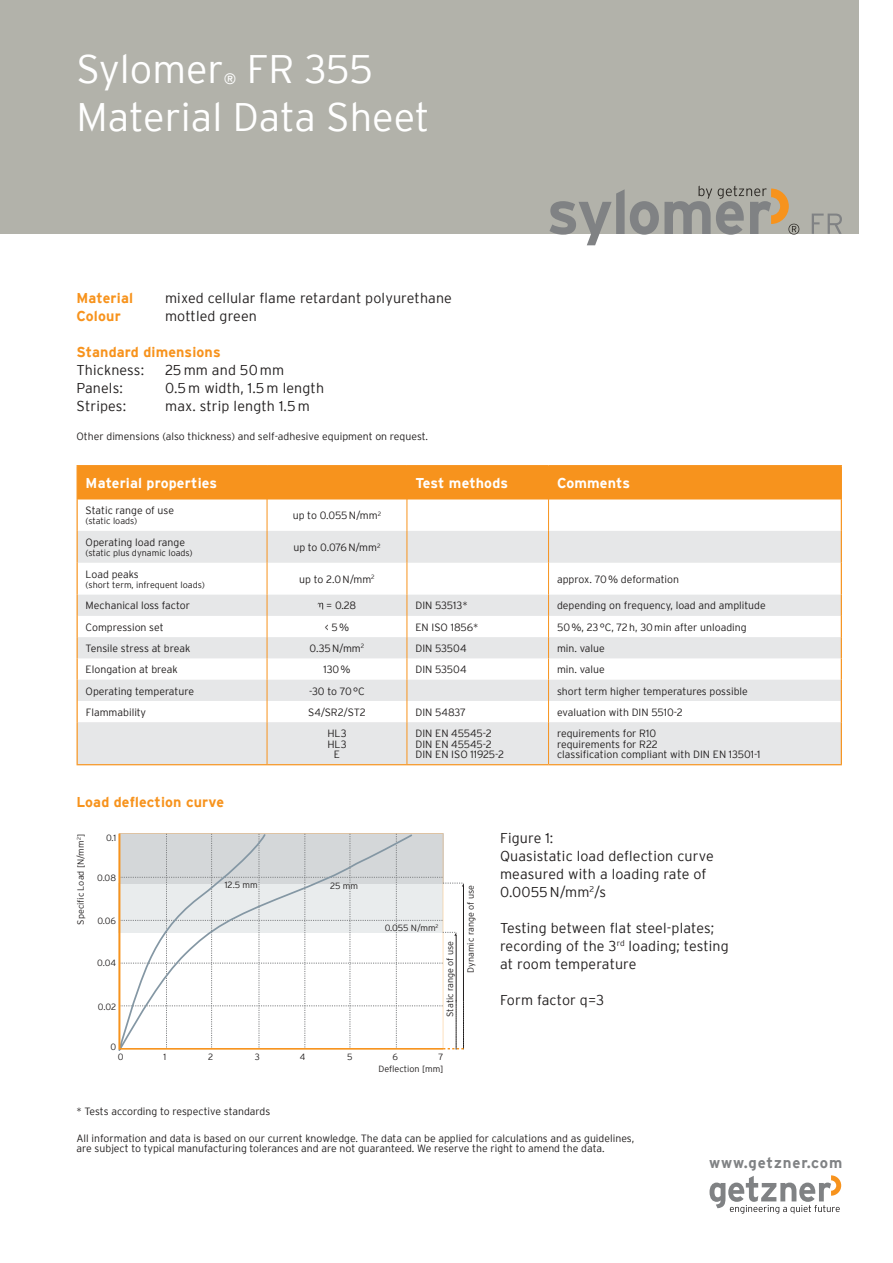
<style>
.page{position:relative;width:893px;height:1263px;background:#fff}
.page>*{position:absolute;margin:0;border:0;box-sizing:border-box;transform-origin:0 0}
.t1{font:300 39.75px/48px "Interstate";color:#fff}
.t2{font:700 15px "Interstate";letter-spacing:.055em;color:#808284}
.t3{font:15px "Interstate";color:#fff}
.t4{font:300 14.25px/18px "Interstate";letter-spacing:.01em;color:#221f1f}
.t5{font:700 14.25px "Interstate";letter-spacing:.01em;color:#f7931d}
.t6{font:700 14.25px "Interstate";letter-spacing:.01em;color:#fff}
.t7{font:300 10.5px/10.5px "Interstate";color:#221f1f}
.t8{font:300 9px/12.5px "Interstate";color:#221f1f;text-align:right}
</style>
<div class="page">
<div style="left:0;top:0;width:859px;height:234px;background:#b2b2aa"></div>
<svg style="left:549px;top:186px;width:250px;height:59px"></svg>
<svg style="left:812px;top:214px;width:30px;height:20px"></svg>
<svg style="left:119px;top:834px;width:345px;height:215px"></svg>
<svg style="left:709px;top:1175px;width:132px;height:39px"></svg>
<div style="left:78px;top:466px;width:763px;height:34px;background:#f7931d"></div>
<svg style="left:78px;top:531px;width:763px;height:233px;fill:#e6e7e8"></svg>
<hr style="left:77px;top:465px;width:190px;height:1px;background:#f7931d">
<hr style="left:77px;top:466px;width:1px;height:34px;background:#f7931d">
<hr style="left:267px;top:465px;width:140px;height:1px;background:#f7931d">
<hr style="left:266px;top:466px;width:2px;height:34px;background:#f7931d">
<hr style="left:407px;top:465px;width:142px;height:1px;background:#f7931d">
<hr style="left:406px;top:466px;width:2px;height:34px;background:#f7931d">
<hr style="left:549px;top:465px;width:293px;height:1px;background:#f7931d">
<hr style="left:548px;top:466px;width:1px;height:34px;background:#f7931d">
<hr style="left:841px;top:466px;width:1px;height:34px;background:#f7931d">
<hr style="left:77px;top:500px;width:1px;height:31px;background:#f7931d">
<hr style="left:841px;top:500px;width:1px;height:31px;background:#f7931d">
<hr style="left:77px;top:531px;width:1px;height:32px;background:#f7931d">
<hr style="left:841px;top:531px;width:1px;height:32px;background:#f7931d">
<hr style="left:77px;top:563px;width:1px;height:32px;background:#f7931d">
<hr style="left:841px;top:563px;width:1px;height:32px;background:#f7931d">
<svg style="left:77px;top:595px;width:1px;height:127px"></svg>
<svg style="left:841px;top:595px;width:1px;height:127px"></svg>
<hr style="left:77px;top:722px;width:1px;height:42px;background:#f7931d">
<hr style="left:841px;top:722px;width:1px;height:42px;background:#f7931d">
<hr style="left:77px;top:764px;width:190px;height:1px;background:#f7931d">
<hr style="left:267px;top:764px;width:140px;height:1px;background:#f7931d">
<hr style="left:407px;top:764px;width:142px;height:1px;background:#f7931d">
<hr style="left:549px;top:764px;width:293px;height:1px;background:#f7931d">
<hr style="left:267px;top:500px;width:1px;height:31px;background:#f7931d">
<hr style="left:407px;top:500px;width:1px;height:31px;background:#f7931d">
<hr style="left:548px;top:500px;width:1px;height:31px;background:#f7931d">
<hr style="left:267px;top:531px;width:1px;height:32px;background:#f7931d">
<hr style="left:407px;top:531px;width:1px;height:32px;background:#f7931d">
<hr style="left:548px;top:531px;width:1px;height:32px;background:#f7931d">
<hr style="left:267px;top:563px;width:1px;height:32px;background:#f7931d">
<hr style="left:407px;top:563px;width:1px;height:32px;background:#f7931d">
<hr style="left:548px;top:563px;width:1px;height:32px;background:#f7931d">
<svg style="left:267px;top:595px;width:1px;height:127px"></svg>
<svg style="left:407px;top:595px;width:1px;height:127px"></svg>
<svg style="left:548px;top:595px;width:1px;height:127px"></svg>
<hr style="left:267px;top:722px;width:1px;height:42px;background:#f7931d">
<hr style="left:407px;top:722px;width:1px;height:42px;background:#f7931d">
<hr style="left:548px;top:722px;width:1px;height:42px;background:#f7931d">
<svg style="left:318px;top:603px;width:5px;height:6px"></svg>
<h1 class="t1" style="left:77px;top:44px;width:149px">Sylomer</h1>
<h1 class="t1" style="left:77px;top:44px;width:355px;text-indent:170px">FR 355<br>Material Data Sheet</h1>
<h2 class="t3" style="left:224px;top:70px;width:14px">®</h2>
<h3 class="t5" style="left:77px;top:293px;width:58px">Material</h3>
<h3 class="t4" style="left:165px;top:289px;width:288px">mixed cellular lame retardant polyurethane</h3>
<h3 class="t5" style="left:77px;top:311px;width:46px">Colour</h3>
<h3 class="t4" style="left:165px;top:307px;width:93px">mottled green</h3>
<h3 class="t5" style="left:77px;top:347px;width:146px">Standard dimensions</h3>
<h3 class="t4" style="left:77px;top:361px;width:69px">Thickness:</h3>
<h3 class="t4" style="left:165px;top:361px;width:121px">25 mm and 50 mm</h3>
<h3 class="t4" style="left:77px;top:379px;width:48px">Panels:</h3>
<h3 class="t4" style="left:165px;top:379px;width:161px">0.5 m width, 1.5 m length</h3>
<h3 class="t4" style="left:77px;top:397px;width:51px">Stripes:</h3>
<h3 class="t4" style="left:165px;top:397px;width:146px">max. strip length 1.5 m</h3>
<p class="t7" style="left:77px;top:430px;width:353px">Other dimensions (also thickness) and self-adhesive equipment on request.</p>
<h3 class="t6" style="left:86px;top:478px;width:133px">Material properties</h3>
<h3 class="t6" style="left:415px;top:478px;width:94px">Test methods</h3>
<h3 class="t6" style="left:557px;top:478px;width:75px">Comments</h3>
<p class="t7" style="left:86px;top:505px;width:90px">Static range of use</p>
<p class="t8" style="left:86px;top:515px;width:53px">(static loads)</p>
<p class="t7" style="left:293px;top:510px;width:90px">up to 0.055 N/mm<sup>2</sup></p>
<p class="t7" style="left:86px;top:537px;width:101px">Operating load range</p>
<p class="t8" style="left:86px;top:547px;width:108px">(static plus dynamic loads)</p>
<p class="t7" style="left:86px;top:569px;width:55px">Load peaks</p>
<p class="t8" style="left:86px;top:579px;width:121px">(short term, infrequent loads)</p>
<p class="t7" style="left:293px;top:542px;width:89px">up to 0.076 N/mm<sup>2</sup></p>
<p class="t7" style="left:299px;top:574px;width:77px">up to 2.0 N/mm<sup>2</sup></p>
<p class="t7" style="left:557px;top:574px;width:124px">approx. 70 % deformation</p>
<p class="t7" style="left:86px;top:600px;width:106px">Mechanical loss factor</p>
<p class="t7" style="left:326px;top:600px;width:32px">= 0.28</p>
<p class="t7" style="left:415px;top:600px;width:54px">DIN 53513*</p>
<p class="t7" style="left:557px;top:600px;width:210px">depending on frequency, load and amplitude</p>
<p class="t7" style="left:86px;top:622px;width:79px">Compression set</p>
<p class="t7" style="left:325px;top:622px;width:26px">&lt; 5 %</p>
<p class="t7" style="left:415px;top:622px;width:65px">EN ISO 1856*</p>
<p class="t7" style="left:557px;top:622px;width:191px">50 %, 23 °C, 72 h, 30 min after unloading</p>
<p class="t7" style="left:86px;top:643px;width:106px">Tensile stress at break</p>
<p class="t7" style="left:310px;top:643px;width:56px">0.35 N/mm<sup>2</sup></p>
<p class="t7" style="left:415px;top:643px;width:53px">DIN 53504</p>
<p class="t7" style="left:557px;top:643px;width:49px">min. value</p>
<p class="t7" style="left:86px;top:664px;width:94px">Elongation at break</p>
<p class="t7" style="left:323px;top:664px;width:29px">130 %</p>
<p class="t7" style="left:415px;top:664px;width:53px">DIN 53504</p>
<p class="t7" style="left:557px;top:664px;width:49px">min. value</p>
<p class="t7" style="left:86px;top:685px;width:110px">Operating temperature</p>
<p class="t7" style="left:309px;top:685px;width:57px">-30 to 70 °C</p>
<p class="t7" style="left:557px;top:685px;width:192px">short term higher temperatures possible</p>
<p class="t7" style="left:86px;top:707px;width:62px">Flammability</p>
<p class="t7" style="left:308px;top:707px;width:59px">S4/SR2/ST2</p>
<p class="t7" style="left:415px;top:707px;width:52px">DIN 54837</p>
<p class="t7" style="left:557px;top:707px;width:127px">evaluation with DIN 5510-2</p>
<p class="t7" style="left:327px;top:728px;width:21px;text-align:center">HL3<br>HL3<br>E</p>
<p class="t7" style="left:415px;top:728px;width:90px">DIN EN 45545-2<br>DIN EN 45545-2<br>DIN EN ISO 11925-2</p>
<p class="t7" style="left:557px;top:728px;width:205px">requirements for R10<br>requirements for R22<br>classiication compliant with DIN EN 13501-1</p>
<h3 class="t5" style="left:77px;top:794px;width:149px">Load delection curve</h3>
<p class="t8" style="left:74px;top:925px;width:92px;rotate:-90deg">Speciic Load [N/mm<sup>2</sup>]</p>
<p class="t8" style="left:106px;top:832px;width:12px">0.1</p>
<p class="t8" style="left:97px;top:871px;width:20px">0.08</p>
<p class="t8" style="left:97px;top:915px;width:20px">0.06</p>
<p class="t8" style="left:97px;top:957px;width:20px">0.04</p>
<p class="t8" style="left:98px;top:1000px;width:20px">0.02</p>
<p class="t8" style="left:110px;top:1041px;width:7px">0</p>
<p class="t8" style="left:225px;top:879px;width:35px">12.5 mm</p>
<p class="t8" style="left:330px;top:880px;width:29px">25 mm</p>
<p class="t8" style="left:385px;top:922px;width:55px">0.055 N/mm<sup>2</sup></p>
<p class="t8" style="left:444px;top:1017px;width:77px;rotate:-90deg">Static range of use</p>
<p class="t8" style="left:118px;top:1050px;width:7px">0</p>
<p class="t8" style="left:163px;top:1050px;width:4px">1</p>
<p class="t8" style="left:208px;top:1050px;width:7px">2</p>
<p class="t8" style="left:255px;top:1051px;width:7px">3</p>
<p class="t8" style="left:300px;top:1050px;width:7px">4</p>
<p class="t8" style="left:347px;top:1050px;width:7px">5</p>
<p class="t8" style="left:393px;top:1050px;width:7px">6</p>
<p class="t8" style="left:378px;top:1051px;width:67px">7<br>Delection [mm]</p>
<p class="t8" style="left:464px;top:973px;width:89px;rotate:-90deg">Dynamic range of use</p>
<h3 class="t4" style="left:500px;top:829px;width:215px">Figure 1:<br>Quasistatic load delection curve measured with a loading rate of<br>0.0055 N/mm<sup>2</sup>/s</h3>
<h3 class="t4" style="left:500px;top:919px;width:230px">Testing between lat steel-plates; recording of the 3<sup>rd</sup> loading; testing at room temperature</h3>
<h3 class="t4" style="left:500px;top:991px;width:106px">Form factor q=3</h3>
<p class="t7" style="left:77px;top:1106px;width:195px">* Tests according to respective standards</p>
<p class="t7" style="left:77px;top:1132px;width:559px">All information and data is based on our current knowledge. The data can be applied for calculations and as guidelines, are subject to typical manufacturing tolerances and are not guaranteed. We reserve the right to amend the data.</p>
<h2 class="t2" style="left:709px;top:1157px;width:135px">www.getzner.com</h2>
</div>
